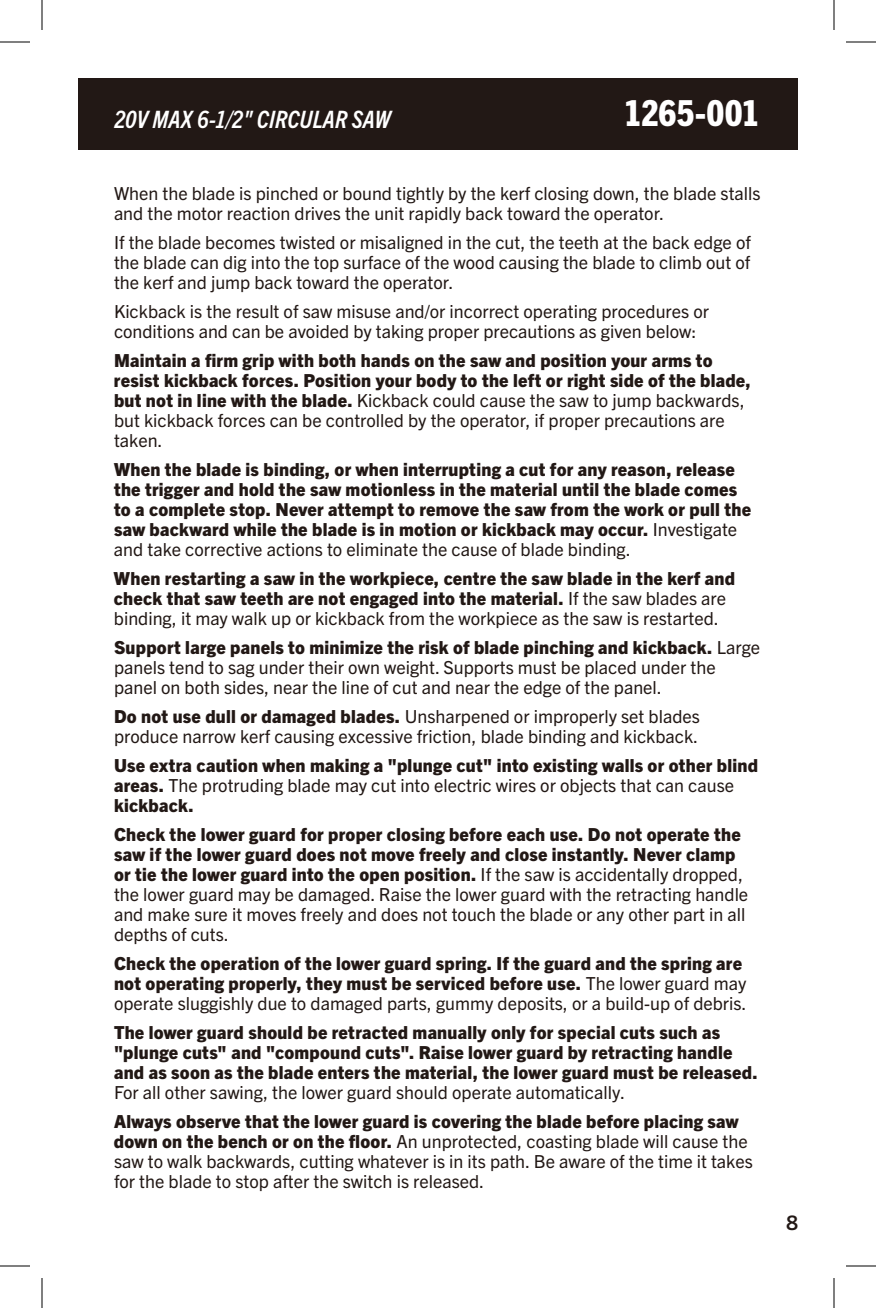
<style>
.page{position:relative;width:876px;height:1308px;background:#fff}
.page>*{position:absolute;margin:0;border:0;box-sizing:border-box;transform-origin:0 0}
.t1{font:800 condensed 36px "Trade Gothic Next LT Pro";letter-spacing:-.01em;color:#fff}
.t2{font:italic 700 condensed 24px "Trade Gothic Next LT Pro";letter-spacing:-.005em;color:#fff}
.t3{font:700 20px "Trade Gothic Next LT Pro";color:#221815}
.t4{font:18px/20px "Trade Gothic Next LT Pro";color:#221815}
.t5{font:800 18px/20px "Trade Gothic Next LT Pro";letter-spacing:.015em;color:#221815}
.s1{font-weight:400}
.s2{font-weight:800}
</style>
<div class="page">
<div style="left:78px;top:78px;width:720px;height:72px;background:#221815"></div>
<hr style="left:0;top:42px;width:30px;height:1px;background:#000">
<hr style="left:846px;top:42px;width:30px;height:1px;background:#000">
<hr style="left:0;top:1266px;width:30px;height:1px;background:#000">
<hr style="left:846px;top:1266px;width:30px;height:1px;background:#000">
<hr style="left:42px;top:0;width:1px;height:30px;background:#000">
<hr style="left:42px;top:1278px;width:1px;height:30px;background:#000">
<hr style="left:834px;top:0;width:1px;height:30px;background:#000">
<hr style="left:834px;top:1278px;width:1px;height:30px;background:#000">
<h2 class="t2" style="left:114px;top:103px;width:278px">20V MAX 6-1/2" CIRCULAR SAW</h2>
<h1 class="t1" style="left:624px;top:88px;width:137px">1265-001</h1>
<p class="t4" style="left:114px;top:182px;width:648px">When the blade is pinched or bound tightly by the kerf closing down, the blade stalls and the motor reaction drives the unit rapidly back toward the operator.</p>
<p class="t4" style="left:114px;top:231px;width:638px;text-align:justify">If the blade becomes twisted or misaligned in the cut, the teeth at the back edge of the blade can dig into the top surface of the wood causing the blade to climb out of the kerf and jump back toward the operator.</p>
<p class="t4" style="left:114px;top:300px;width:597px">Kickback is the result of saw misuse and/or incorrect operating procedures or conditions and can be avoided by taking proper precautions as given below:</p>
<p class="t5" style="left:114px;top:349px;width:638px">Maintain a firm grip with both hands on the saw and position your arms to resist kickback forces. Position your body to the left or right side of the blade, but not in line with the blade. <span class="s1">Kickback could cause the saw to jump backwards, but kickback forces can be controlled by the operator, if proper precautions are taken.</span></p>
<p class="t5" style="left:114px;top:458px;width:639px">When the blade is binding, or when interrupting a cut for any reason, release the trigger and hold the saw motionless in the material until the blade comes to a complete stop. Never attempt to remove the saw from the work or pull the saw backward while the blade is in motion or kickback may occur. <span class="s1">Investigate and take corrective actions to eliminate the cause of blade binding.</span></p>
<p class="t5" style="left:114px;top:567px;width:622px">When restarting a saw in the workpiece, centre the saw blade in the kerf and check that saw teeth are not engaged into the material. <span class="s1">If the saw blades are binding, it may walk up or kickback from the workpiece as the saw is restarted.</span></p>
<p class="t4" style="left:114px;top:636px;width:648px"><span class="s2">Support large panels to minimize the risk of blade pinching and kickback.</span> Large panels tend to sag under their own weight. Supports must be placed under the panel on both sides, near the line of cut and near the edge of the panel.</p>
<p class="t4" style="left:114px;top:705px;width:587px"><span class="s2">Do not use dull or damaged blades.</span> Unsharpened or improperly set blades produce narrow kerf causing excessive friction, blade binding and kickback.</p>
<p class="t5" style="left:114px;top:754px;width:646px">Use extra caution when making a "plunge cut" into existing walls or other blind areas. <span class="s1">The protruding blade may cut into electric wires or objects that can cause </span>kickback.</p>
<p class="t4" style="left:114px;top:823px;width:636px"><span class="s2">Check the lower guard for proper closing before each use. Do not operate the saw if the lower guard does not move freely and close instantly. Never clamp or tie the lower guard into the open position.</span> If the saw is accidentally dropped, the lower guard may be damaged. Raise the lower guard with the retracting handle and make sure it moves freely and does not touch the blade or any other part in all depths of cuts.</p>
<p class="t5" style="left:114px;top:952px;width:634px">Check the operation of the lower guard spring. If the guard and the spring are not operating properly, they must be serviced before use. <span class="s1">The lower guard may operate sluggishly due to damaged parts, gummy deposits, or a build-up of debris.</span></p>
<p class="t5" style="left:114px;top:1021px;width:645px">The lower guard should be retracted manually only for special cuts such as "plunge cuts" and "compound cuts". Raise lower guard by retracting handle and as soon as the blade enters the material, the lower guard must be released.</p>
<p class="t4" style="left:114px;top:1081px;width:513px">For all other sawing, the lower guard should operate automatically.</p>
<p class="t4" style="left:114px;top:1110px;width:640px"><span class="s2">Always observe that the lower guard is covering the blade before placing saw down on the bench or on the floor.</span> An unprotected, coasting blade will cause the saw to walk backwards, cutting whatever is in its path. Be aware of the time it takes for the blade to stop after the switch is released.</p>
<p class="t3" style="left:787px;top:1209px;width:13px">8</p>
</div>
